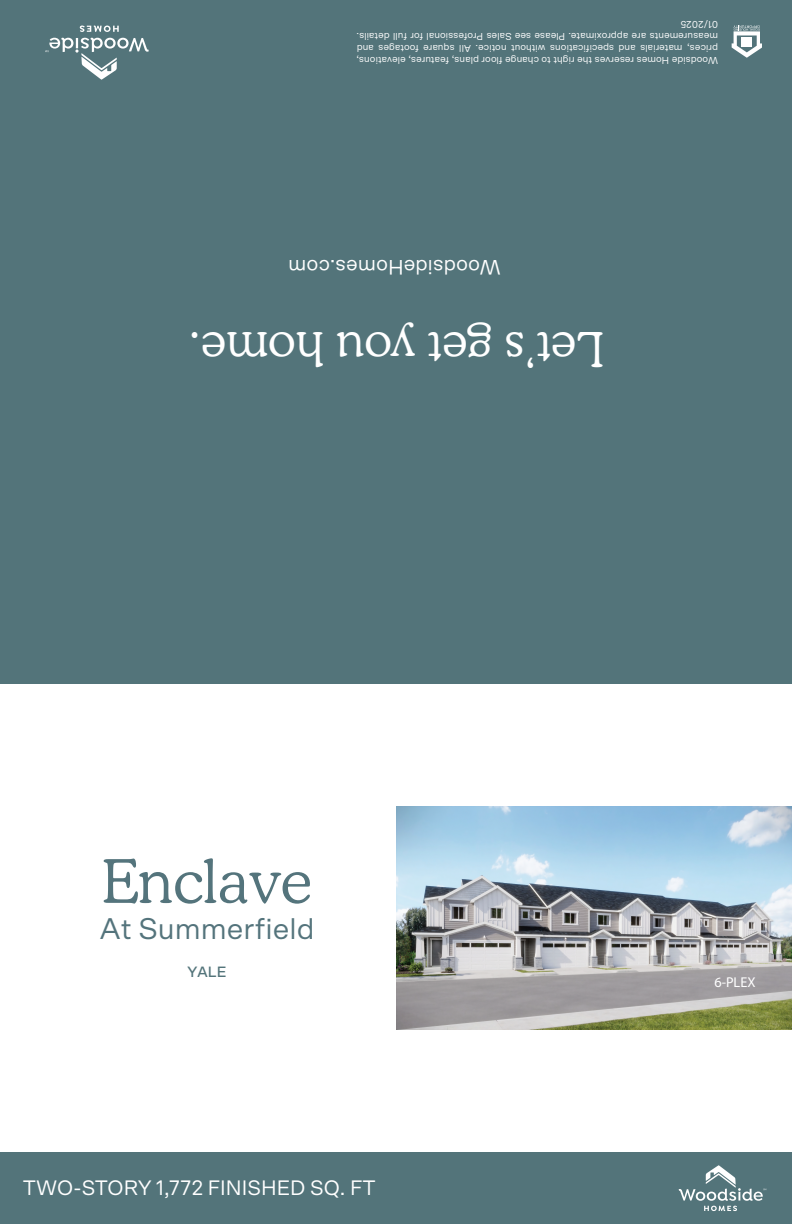
<style>
.page{position:relative;width:792px;height:1224px;background:#fff}
.page>*{position:absolute;margin:0;border:0;box-sizing:border-box;transform-origin:0 0}
.t1{font:300 60px "Cooper BT";color:#54747c}
.t2{font:300 48px "Cooper BT";color:#fff}
.t3{font:30px "Scto Grotesk A";color:#54747c}
.t4{font:21px "Scto Grotesk A";color:#fff}
.t5{font:500 15px "Scto Grotesk A";color:#53747a}
.t6{font:14.3px "Myriad Pro";color:#fff}
.t7{font:10px/12px "Scto Grotesk A";color:#fff;text-align:justify}
</style>
<div class="page">
<div style="left:0;top:612px;width:792px;height:72px;background:#53747a"></div>
<img style="left:396px;top:807px;width:396px;height:222px">
<div style="left:0;top:1152px;width:792px;height:72px;background:#53747a"></div>
<svg style="left:679px;top:1165px;width:87px;height:46px"></svg>
<div style="left:0;top:0;width:792px;height:612px;background:#53747a"></div>
<svg style="left:732px;top:25px;width:30px;height:33px"></svg>
<div style="left:742px;top:42px;width:10px;height:5px;background:#fff"></div>
<svg style="left:80px;top:26px;width:39px;height:6px"></svg>
<svg style="left:45px;top:38px;width:104px;height:42px"></svg>
<p class="t7" style="left:718px;top:66px;width:363px;rotate:-180deg">Woodside Homes rese vr es the right ot change floor plans, features, elevations, prices, materials and specifications without on tic .e All squa er oof tages and measuremen st era app or xima .et Please see Sales P for essional for full ed tails.<br>01/2025</p>
<h3 class="t4" style="left:501px;top:280px;width:214px;rotate:-180deg">WoodsideHomes.com</h3>
<h2 class="t2" style="left:605px;top:378px;width:418px;rotate:-180deg">Let’s get you home.</h2>
<h1 class="t1" style="left:102px;top:845px;width:212px">Enclave</h1>
<h3 class="t3" style="left:99px;top:911px;width:217px">At Summerfield</h3>
<h3 class="t5" style="left:188px;top:963px;width:40px">YALE</h3>
<h3 class="t4" style="left:23px;top:1175px;width:354px">TWO-STORY 1,772 FINISHED SQ. FT</h3>
<h3 class="t6" style="left:714px;top:973px;width:43px">6-PLEX</h3>
</div>
